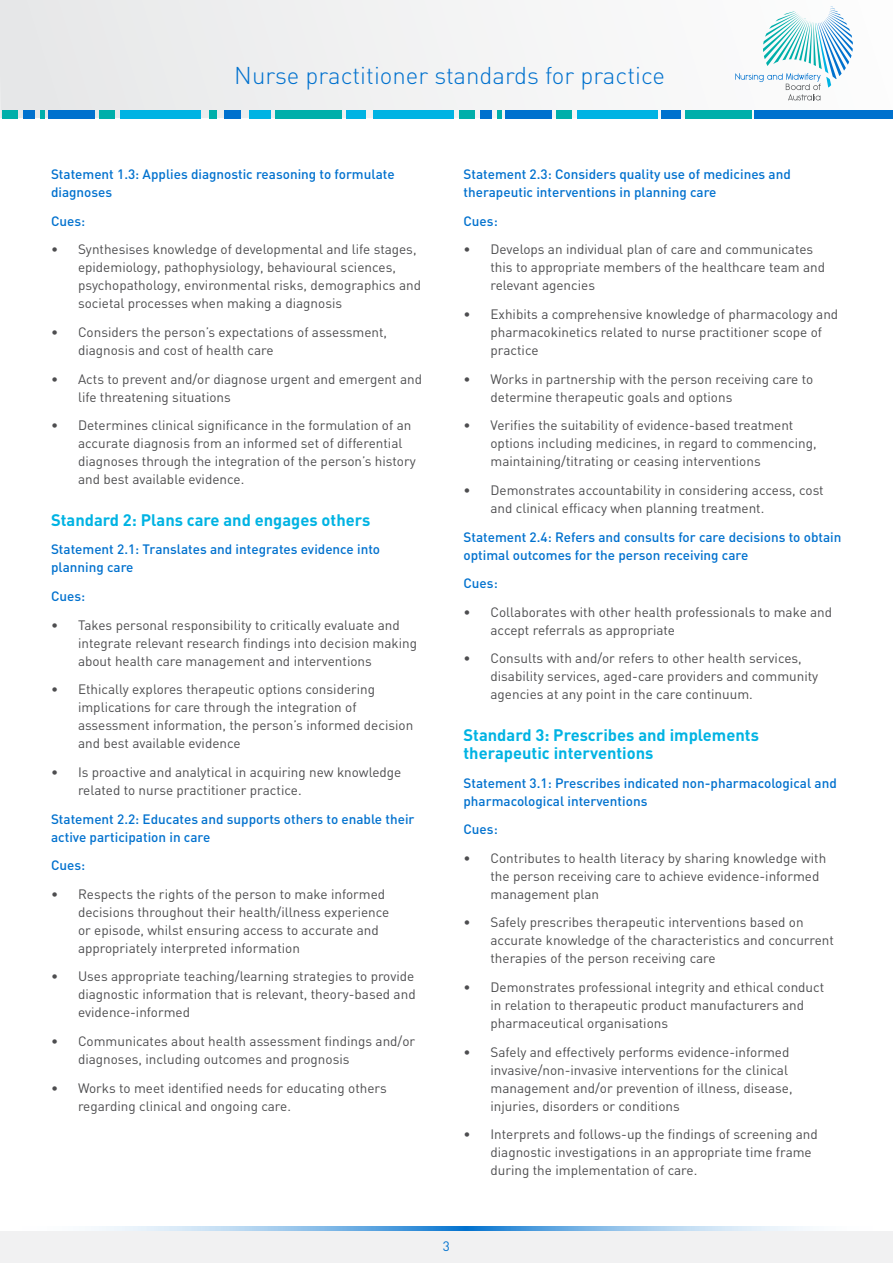
<style>
.page{position:relative;width:893px;height:1263px;background:#fff}
.page>*{position:absolute;margin:0;border:0;box-sizing:border-box;transform-origin:0 0}
.t1{font:300 24px "DIN";color:#0071ce}
.t2{font:700 16.5px/18px "DIN";color:#00b3e3}
.t3{font:13.5px/18px "DIN";color:#4d4d4f}
.t4{font:500 13.5px/18px "DIN";color:#0071ce}
.t5{font:13.5px "DIN";color:#0071ce}
</style>
<div class="page">
<div style="left:1px;top:1230px;width:892px;height:33px;background:#f1f1f2"></div>
<svg style="left:0;top:0;width:893px;height:118px"></svg>
<svg style="left:735px;top:7px;width:118px;height:93px"></svg>
<img style="left:1px;top:1226px;width:892px;height:5px">
<div style="left:754px;top:110px;width:138px;height:9px;background:#0071ce"></div>
<div style="left:685px;top:110px;width:66px;height:9px;background:#00afaa"></div>
<div style="left:556px;top:110px;width:15px;height:9px;background:#00afaa"></div>
<div style="left:661px;top:110px;width:20px;height:9px;background:#0071ce"></div>
<div style="left:506px;top:110px;width:46px;height:9px;background:#0071ce"></div>
<svg style="left:497px;top:110px;width:4px;height:9px"></svg>
<div style="left:577px;top:110px;width:81px;height:9px;background:#00b3e3"></div>
<div style="left:276px;top:110px;width:66px;height:9px;background:#00afaa"></div>
<div style="left:459px;top:110px;width:15px;height:9px;background:#00afaa"></div>
<div style="left:346px;top:110px;width:20px;height:9px;background:#00b3e3"></div>
<div style="left:480px;top:110px;width:12px;height:9px;background:#0071ce"></div>
<div style="left:209px;top:110px;width:8px;height:9px;background:#00afaa"></div>
<div style="left:249px;top:110px;width:22px;height:9px;background:#00b3e3"></div>
<div style="left:224px;top:110px;width:17px;height:9px;background:#0071ce"></div>
<div style="left:99px;top:110px;width:16px;height:9px;background:#00afaa"></div>
<div style="left:49px;top:110px;width:46px;height:9px;background:#0071ce"></div>
<div style="left:40px;top:110px;width:5px;height:9px;background:#00afaa"></div>
<div style="left:120px;top:110px;width:81px;height:9px;background:#00b3e3"></div>
<div style="left:2px;top:110px;width:15px;height:9px;background:#00afaa"></div>
<div style="left:23px;top:110px;width:12px;height:9px;background:#0071ce"></div>
<div style="left:373px;top:110px;width:81px;height:9px;background:#00b3e3"></div>
<h1 class="t1" style="left:234px;top:61px;width:432px">Nurse practitioner standards for practice</h1>
<p class="t4" style="left:51px;top:165px;width:345px">Statement 1.3: Applies diagnostic reasoning to formulate diagnoses</p>
<p class="t4" style="left:51px;top:211px;width:36px">Cues:</p>
<p class="t3" style="left:78px;top:240px;width:345px;text-indent:-27px">• Synthesises knowledge of developmental and life stages, epidemiology, pathophysiology, behavioural sciences, psychopathology, environmental risks, demographics and societal processes when making a diagnosis</p>
<p class="t3" style="left:78px;top:323px;width:311px;text-indent:-27px">• Considers the person’s expectations of assessment, diagnosis and cost of health care</p>
<p class="t3" style="left:78px;top:369px;width:346px;text-indent:-27px">• Acts to prevent and/or diagnose urgent and emergent and life threatening situations</p>
<p class="t3" style="left:78px;top:416px;width:339px;text-indent:-27px">• Determines clinical significance in the formulation of an accurate diagnosis from an informed set of differential diagnoses through the integration of the person’s history and best available evidence.</p>
<p class="t2" style="left:51px;top:510px;width:321px">Standard 2: Plans care and engages others</p>
<p class="t4" style="left:51px;top:540px;width:331px">Statement 2.1: Translates and integrates evidence into planning care</p>
<p class="t4" style="left:51px;top:587px;width:36px">Cues:</p>
<p class="t3" style="left:78px;top:615px;width:341px;text-indent:-27px">• Takes personal responsibility to critically evaluate and integrate relevant research findings into decision making about health care management and interventions</p>
<p class="t3" style="left:78px;top:680px;width:337px;text-indent:-27px">• Ethically explores therapeutic options considering implications for care through the integration of assessment information, the person’s informed decision and best available evidence</p>
<p class="t3" style="left:78px;top:763px;width:325px;text-indent:-27px">• Is proactive and analytical in acquiring new knowledge related to nurse practitioner practice.</p>
<p class="t4" style="left:51px;top:809px;width:365px">Statement 2.2: Educates and supports others to enable their active participation in care</p>
<p class="t4" style="left:51px;top:856px;width:36px">Cues:</p>
<p class="t3" style="left:78px;top:885px;width:313px;text-indent:-27px">• Respects the rights of the person to make informed decisions throughout their health/illness experience or episode, whilst ensuring access to accurate and appropriately interpreted information</p>
<p class="t3" style="left:78px;top:967px;width:339px;text-align:justify;text-indent:-27px">• Uses appropriate teaching/learning strategies to provide diagnostic information that is relevant, theory-based and evidence-informed</p>
<p class="t3" style="left:78px;top:1032px;width:339px;text-indent:-27px">• Communicates about health assessment findings and/or diagnoses, including outcomes and prognosis</p>
<p class="t3" style="left:78px;top:1078px;width:310px;text-indent:-27px">• Works to meet identified needs for educating others regarding clinical and ongoing care.</p>
<p class="t4" style="left:463px;top:165px;width:329px">Statement 2.3: Considers quality use of medicines and therapeutic interventions in planning care</p>
<p class="t4" style="left:463px;top:211px;width:36px">Cues:</p>
<p class="t3" style="left:490px;top:240px;width:336px;text-indent:-27px">• Develops an individual plan of care and communicates this to appropriate members of the healthcare team and relevant agencies</p>
<p class="t3" style="left:490px;top:305px;width:349px;text-indent:-27px">• Exhibits a comprehensive knowledge of pharmacology and pharmacokinetics related to nurse practitioner scope of practice</p>
<p class="t3" style="left:490px;top:369px;width:324px;text-indent:-27px">• Works in partnership with the person receiving care to determine therapeutic goals and options</p>
<p class="t3" style="left:490px;top:416px;width:328px;text-indent:-27px">• Verifies the suitability of evidence-based treatment options including medicines, in regard to commencing, maintaining/titrating or ceasing interventions</p>
<p class="t3" style="left:490px;top:481px;width:335px;text-indent:-27px">• Demonstrates accountability in considering access, cost and clinical efficacy when planning treatment.</p>
<p class="t4" style="left:463px;top:527px;width:379px">Statement 2.4: Refers and consults for care decisions to obtain optimal outcomes for the person receiving care</p>
<p class="t4" style="left:463px;top:574px;width:36px">Cues:</p>
<p class="t3" style="left:490px;top:603px;width:343px;text-indent:-27px">• Collaborates with other health professionals to make and accept referrals as appropriate</p>
<p class="t3" style="left:490px;top:649px;width:329px;text-indent:-27px">• Consults with and/or refers to other health services, disability services, aged-care providers and community agencies at any point in the care continuum.</p>
<p class="t2" style="left:463px;top:725px;width:297px">Standard 3: Prescribes and implements therapeutic interventions</p>
<p class="t4" style="left:463px;top:773px;width:375px">Statement 3.1: Prescribes indicated non-pharmacological and pharmacological interventions</p>
<p class="t4" style="left:463px;top:820px;width:36px">Cues:</p>
<p class="t3" style="left:490px;top:849px;width:337px;text-indent:-27px">• Contributes to health literacy by sharing knowledge with the person receiving care to achieve evidence-informed management plan</p>
<p class="t3" style="left:490px;top:913px;width:345px;text-indent:-27px">• Safely prescribes therapeutic interventions based on accurate knowledge of the characteristics and concurrent therapies of the person receiving care</p>
<p class="t3" style="left:490px;top:978px;width:335px;text-indent:-27px">• Demonstrates professional integrity and ethical conduct in relation to therapeutic product manufacturers and pharmaceutical organisations</p>
<p class="t3" style="left:490px;top:1042px;width:304px;text-indent:-27px">• Safely and effectively performs evidence-informed invasive/non-invasive interventions for the clinical management and/or prevention of illness, disease, injuries, disorders or conditions</p>
<p class="t3" style="left:490px;top:1125px;width:329px;text-indent:-27px">• Interprets and follows-up the findings of screening and diagnostic investigations in an appropriate time frame during the implementation of care.</p>
<p class="t5" style="left:443px;top:1237px;width:9px">3</p>
</div>
